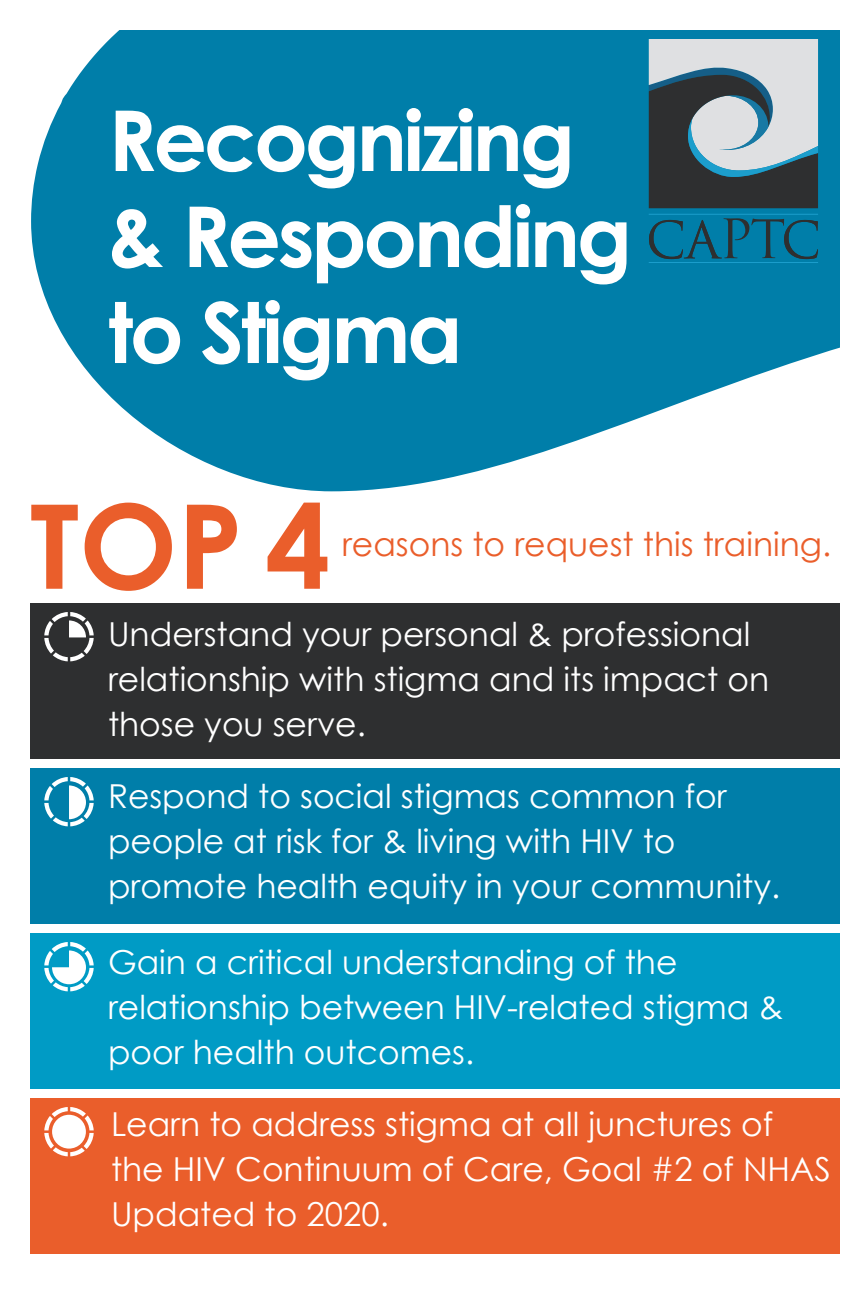
<style>
.page{position:relative;width:864px;height:1296px;background:#fff}
.page>*{position:absolute;margin:0;border:0;box-sizing:border-box;transform-origin:0 0}
.t1{font:700 117px "Century Gothic";color:#ea5e2b}
.t2{font:700 84px/96px "Century Gothic";letter-spacing:-.04em;color:#fff}
.t3{font:33px/45px "Century Gothic";color:#fff}
.t4{font:33px "Century Gothic";color:#ea5e2b}
</style>
<div class="page">
<svg style="left:31px;top:30px;width:809px;height:462px;fill:#007ea9"></svg>
<div style="left:30px;top:603px;width:810px;height:156px;background:#2e2f30"></div>
<div style="left:30px;top:768px;width:810px;height:156px;background:#007ea9"></div>
<div style="left:30px;top:933px;width:810px;height:156px;background:#009bc5"></div>
<div style="left:30px;top:1098px;width:810px;height:156px;background:#ea5e2b"></div>
<svg style="left:44px;top:612px;width:50px;height:49px"></svg>
<svg style="left:44px;top:777px;width:50px;height:49px"></svg>
<svg style="left:44px;top:942px;width:50px;height:49px"></svg>
<svg style="left:44px;top:1107px;width:50px;height:49px"></svg>
<div style="left:52px;top:1115px;width:34px;height:34px;background:#fff;border-radius:50%"></div>
<svg style="left:649px;top:39px;width:169px;height:169px;background:#848d92"></svg>
<svg style="left:649px;top:218px;width:169px;height:41px;background:#096c8f"></svg>
<hr style="left:649px;top:262px;width:169px;height:1px;background:#1c9ecc">
<hr style="left:649px;top:214px;width:169px;height:1px;background:#1c9ecc">
<div style="left:489px;top:30px;width:96px;height:147px;background:#007ea9"></div>
<h2 class="t2" style="left:108px;top:89px;width:526px">Recognizing &amp; Responding to Stigma</h2>
<h1 class="t1" style="left:30px;top:457px;width:302px">TOP 4</h1>
<p class="t4" style="left:342px;top:521px;width:491px">reasons to request this training.</p>
<p class="t3" style="left:108px;top:611px;width:663px">Understand your personal &amp; professional relationship with stigma and its impact on those you serve.</p>
<p class="t3" style="left:108px;top:773px;width:674px">Respond to social stigmas common for people at risk for &amp; living with HIV to promote health equity in your community.</p>
<p class="t3" style="left:108px;top:939px;width:677px">Gain a critical understanding of the relationship between HIV-related stigma &amp; poor health outcomes.</p>
<p class="t3" style="left:111px;top:1101px;width:721px">Learn to address stigma at all junctures of the HIV Continuum of Care, Goal #2 of NHAS<br>Updated to 2020.</p>
</div>
